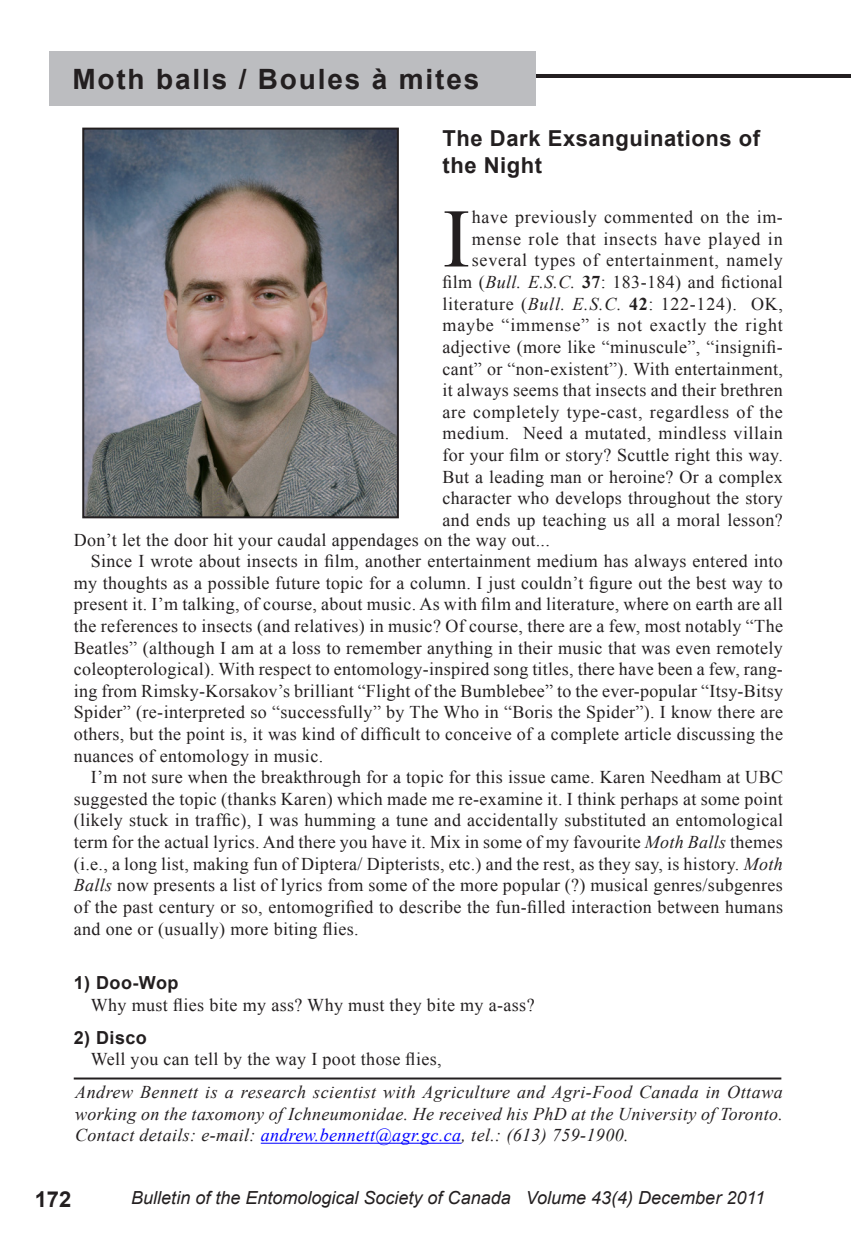
<style>
.page{position:relative;width:851px;height:1259px;background:#fff}
.page>*{position:absolute;margin:0;border:0;box-sizing:border-box;transform-origin:0 0}
.Body_Text_Drop_Cap{font:83.2px "Times New Roman";color:#231f20}
.Headline_Right{font:700 28px "Arial";letter-spacing:.065em;color:#231f20}
.Subheading1{font:700 22px/26.4px "Arial";letter-spacing:.025em;color:#231f20}
.Body_Text{font:18px/21.6px "Times New Roman";letter-spacing:.02em;color:#231f20;text-align:justify}
.Body_Text_Drop_Cap-2{font:18px/21.6px "Times New Roman";letter-spacing:.02em;color:#231f20;text-align:right}
.Editor_s_Note{font:italic 18px/21.6px "Times New Roman";letter-spacing:.02em;color:#231f20;text-align:justify}
.t1{font:italic 18px "Arial";color:#231f20}
.SUBHEADING2{font:700 18px "Arial";letter-spacing:.025em;color:#231f20}
.s1{font-style:italic}
.s2{font-weight:700}
.s3{color:#00f}
</style>
<div class="page">
<hr style="left:51px;top:74px;width:799px;height:4px;background:#231f20">
<div style="left:50px;top:51px;width:485px;height:55px;background:#bcbdc0"></div>
<img style="left:85px;top:131px;width:311px;height:384px">
<div style="left:82px;top:128px;width:317px;height:390px;border:2px solid #231f20"></div>
<hr style="left:261px;top:1142px;width:200px;height:1px;background:#00f">
<hr style="left:74px;top:1077px;width:707px;height:2px;background:#231f20">
<p class="Headline_Right" style="left:72px;top:60px;width:408px">Moth balls / Boules à mites</p>
<p class="Subheading1" style="left:442px;top:126px;width:319px">The Dark Exsanguinations of the Night</p>
<p class="Body_Text_Drop_Cap" style="left:442px;top:183px;width:29px">I</p>
<p class="Body_Text_Drop_Cap-2" style="left:442px;top:206px;width:342px">have previously commented on the im&shy;mense role that insects have played in several types of entertainment, namely film (<span class="s1">Bull. E.S.C.</span> <span class="s2">37</span>: 183-184) and fictional literature (<span class="s1">Bull. E.S.C.</span> <span class="s2">42</span>: 122-124). OK, maybe “immense” is not exactly the right adjective (more like “minuscule”, “insignifi&shy;cant” or “non-existent”). With entertainment, it always seems that insects and their brethren are completely type-cast, regardless of the medium. Need a mutated, mindless villain for your film or story? Scuttle right this way.<br>But a leading man or heroine? Or a complex character who develops throughout the story and ends up teaching us all a moral lesson?</p>
<p class="Body_Text_Drop_Cap-2" style="left:74px;top:528px;width:477px">Don’t let the door hit your caudal appendages on the way out...</p>
<p class="Body_Text" style="left:74px;top:550px;width:710px;text-indent:17px">Since I wrote about insects in film, another entertainment medium has always entered into my thoughts as a possible future topic for a column. I just couldn’t figure out the best way to present it. I’m talking, of course, about music. As with film and literature, where on earth are all the references to insects (and relatives) in music? Of course, there are a few, most notably “The Beatles” (although I am at a loss to remember anything in their music that was even remotely coleopterological). With respect to entomology-inspired song titles, there have been a few, rang&shy;ing from Rimsky-Korsakov’s brilliant “Flight of the Bumblebee” to the ever-popular “Itsy-Bitsy Spider” (re-interpreted so “successfully” by The Who in “Boris the Spider”). I know there are others, but the point is, it was kind of difficult to conceive of a complete article discussing the nuances of entomology in music.</p>
<p class="Body_Text" style="left:74px;top:766px;width:710px;text-indent:17px">I’m not sure when the breakthrough for a topic for this issue came. Karen Needham at UBC suggested the topic (thanks Karen) which made me re-examine it. I think perhaps at some point (likely stuck in traffic), I was humming a tune and accidentally substituted an entomological term for the actual lyrics. And there you have it. Mix in some of my favourite <span class="s1">Moth Balls</span> themes (i.e., a long list, making fun of Diptera/ Dipterists, etc.) and the rest, as they say, is history. <span class="s1">Moth Balls</span> now presents a list of lyrics from some of the more popular (?) musical genres/subgenres of the past century or so, entomogrified to describe the fun-filled interaction between humans and one or (usually) more biting flies.</p>
<p class="SUBHEADING2" style="left:74px;top:970px;width:106px">1) Doo-Wop</p>
<p class="Body_Text" style="left:91px;top:993px;width:445px">Why must flies bite my ass? Why must they bite my a-ass?</p>
<p class="SUBHEADING2" style="left:74px;top:1025px;width:75px">2) Disco</p>
<p class="Body_Text" style="left:91px;top:1048px;width:352px">Well you can tell by the way I poot those flies,</p>
<p class="Editor_s_Note" style="left:75px;top:1080px;width:709px">Andrew Bennett is a research scientist with Agriculture and Agri-Food Canada in Ottawa working on the taxomony of Ichneumonidae. He received his PhD at the University of Toronto.<br>Contact details: e-mail: <span class="s3">andrew.bennett@agr.gc.ca</span>, tel.: (613) 759-1900.</p>
<p class="Subheading1" style="left:35px;top:1186px;width:38px">172</p>
<p class="t1" style="left:131px;top:1186px;width:635px">Bulletin of the Entomological Society of Canada Volume 43(4) December 2011</p>
</div>
